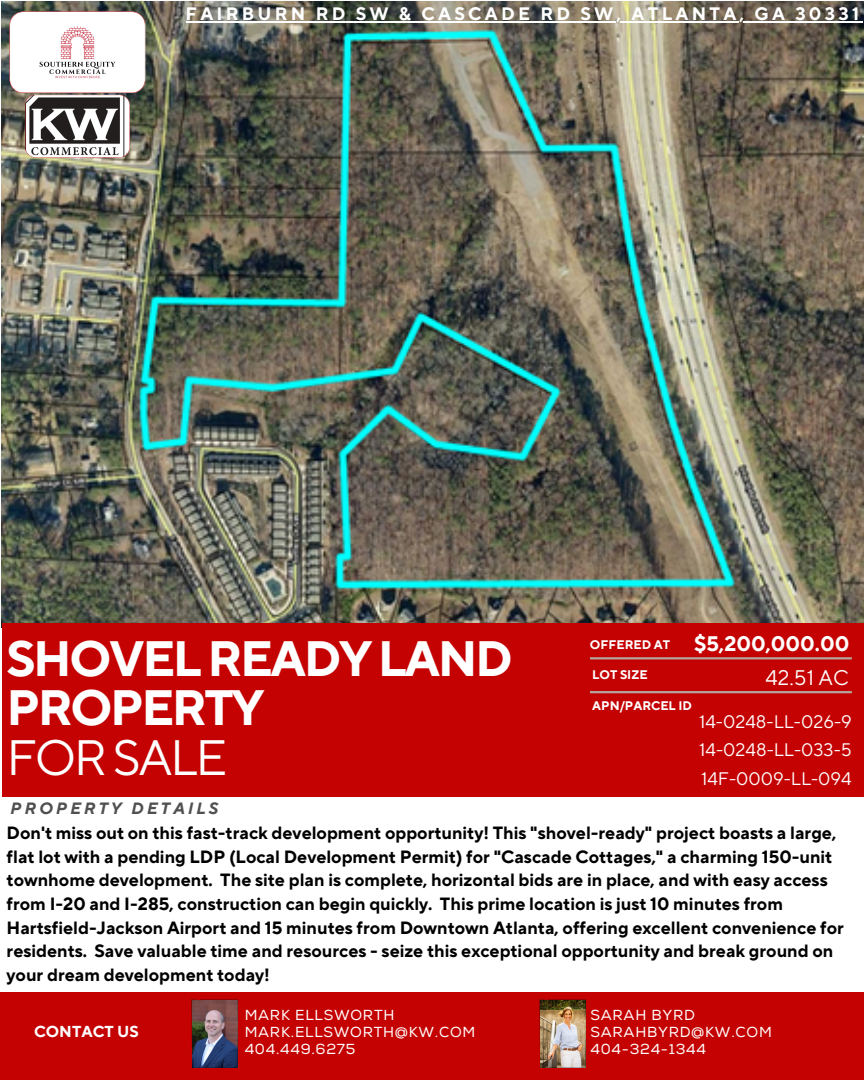
<style>
.page{position:relative;width:864px;height:1080px;background:#fff}
.page>*{position:absolute;margin:0;border:0;box-sizing:border-box;transform-origin:0 0}
.t1{font:700 49.5px/49.5px "TT Norms Pro";letter-spacing:-.05em;color:#fff}
.t2{font:700 21px "TT Norms Pro";color:#fff}
.t3{font:21px "TT Norms Pro";color:#fff}
.t4{font:18px/28.5px "TT Norms Pro";color:#fff;text-align:justify}
.t5{font:700 18px "TT Norms Pro";letter-spacing:.185em;color:#fff}
.t6{font:700 17.7px/23.7px "TT Norms Pro";color:#000}
.t7{font:italic 700 16.2px "TT Norms Pro";letter-spacing:.185em;color:#505050}
.t8{font:700 15.9px "TT Norms Pro";color:#fff}
.t9{font:14.4px "Nexa";letter-spacing:.05em;color:#fff}
.t10{font:700 12.3px "TT Norms Pro";color:#fff}
.s1{font-weight:400}
</style>
<div class="page">
<img style="left:2px;top:2px;width:862px;height:621px">
<div style="left:2px;top:623px;width:862px;height:173px;background:#c50202"></div>
<hr style="left:590px;top:691px;width:262px;height:2px;background:#b2a69d">
<hr style="left:590px;top:657px;width:262px;height:2px;background:#b2a69d">
<svg style="left:10px;top:12px;width:135px;height:146px"></svg>
<div style="left:0;top:992px;width:864px;height:88px;background:#c50202"></div>
<img style="left:192px;top:1000px;width:46px;height:67px">
<img style="left:540px;top:1000px;width:46px;height:67px">
<hr style="left:186px;top:21px;width:677px;height:2px;background:#fff">
<p class="t5" style="left:186px;top:3px;width:675px">FAIRBURN RD SW &amp; CASCADE RD SW, ATLANTA, GA 30331</p>
<h3 class="t1" style="left:7px;top:636px;width:508px">SHOVEL READY LAND<br>PROPERTY<br><span class="s1">FOR SALE</span></h3>
<p class="t10" style="left:590px;top:637px;width:82px">OFFERED AT</p>
<p class="t2" style="left:694px;top:631px;width:157px">$5,200,000.00</p>
<p class="t10" style="left:592px;top:667px;width:57px">LOT SIZE</p>
<h5 class="t3" style="left:766px;top:665px;width:85px">42.51 AC</h5>
<p class="t10" style="left:592px;top:699px;width:101px">APN/PARCEL ID</p>
<p class="t4" style="left:699px;top:708px;width:154px">14-0248-LL-026-9<br>14-0248-LL-033-5<br>14F-0009-LL-094</p>
<p class="t7" style="left:10px;top:799px;width:209px">PROPERTY DETAILS</p>
<h2 class="t6" style="left:7px;top:822px;width:839px">Don't miss out on this fast-track development opportunity! This "shovel-ready" project boasts a large, flat lot with a pending LDP (Local Development Permit) for "Cascade Cottages," a charming 150-unit townhome development. The site plan is complete, horizontal bids are in place, and with easy access from I-20 and I-285, construction can begin quickly. This prime location is just 10 minutes from Hartsfield-Jackson Airport and 15 minutes from Downtown Atlanta, offering excellent convenience for residents. Save valuable time and resources - seize this exceptional opportunity and break ground on your dream development today!</h2>
<p class="t8" style="left:34px;top:1022px;width:106px">CONTACT US</p>
<h4 class="t9" style="left:245px;top:1007px;width:151px">MARK ELLSWORTH</h4>
<h6 class="t9" style="left:245px;top:1024px;width:232px">MARK.ELLSWORTH@KW.COM</h6>
<p class="t9" style="left:245px;top:1041px;width:112px">404.449.6275</p>
<p class="t9" style="left:590px;top:1007px;width:106px">SARAH BYRD</p>
<p class="t9" style="left:590px;top:1024px;width:183px">SARAHBYRD@KW.COM</p>
<p class="t9" style="left:590px;top:1041px;width:117px">404-324-1344</p>
</div>
